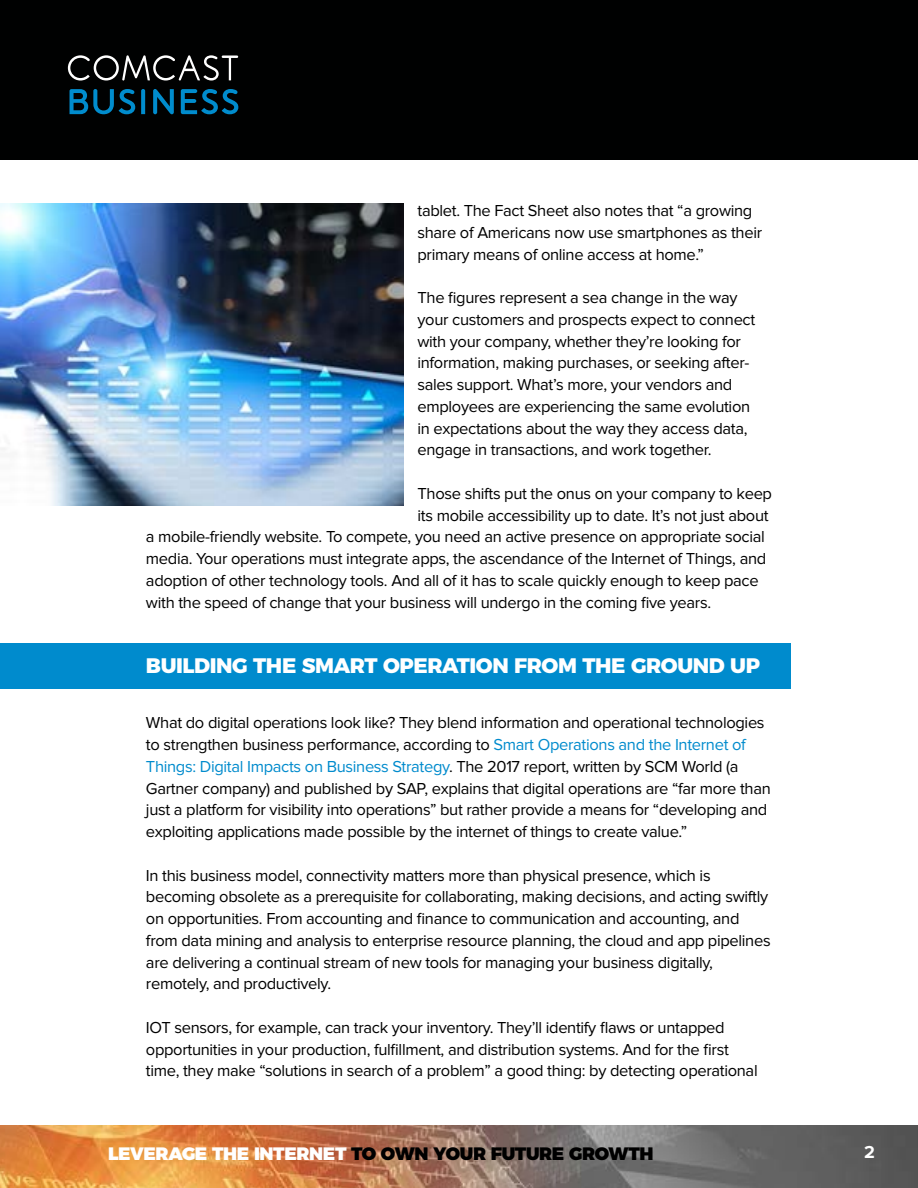
<style>
.page{position:relative;width:918px;height:1188px;background:#fff}
.page>*{position:absolute;margin:0;border:0;box-sizing:border-box;transform-origin:0 0}
.t1{font:800 21px "Montserrat";letter-spacing:-.02em;color:#fff}
.t2{font:900 18px "Montserrat";letter-spacing:-.02em;color:#000}
.t3{font:700 18px "Proxima Nova";color:#fff}
.t4{font:16.5px/21.8px "Proxima Nova";letter-spacing:-.02em;color:#000}
.s1{color:#008bcd}
.s2{color:#fff}
</style>
<div class="page">
<div style="left:0;top:0;width:918px;height:160px;background:#000101"></div>
<img style="left:0;top:1125px;width:918px;height:63px">
<svg style="left:68px;top:55px;width:151px;height:26px"></svg>
<hr style="left:222px;top:55px;width:16px;height:3px;background:#fff">
<svg style="left:141px;top:89px;width:4px;height:25px"></svg>
<svg style="left:153px;top:89px;width:21px;height:25px"></svg>
<svg style="left:70px;top:89px;width:65px;height:25px"></svg>
<svg style="left:181px;top:89px;width:57px;height:25px"></svg>
<div style="left:0;top:643px;width:790px;height:45px;background:#008bcd"></div>
<img style="left:0;top:204px;width:404px;height:301px">
<p class="t4" style="left:417px;top:200px;width:346px">tablet. The Fact Sheet also notes that “a growing share of Americans now use smartphones as their primary means of online access at home.”</p>
<p class="t4" style="left:417px;top:287px;width:339px">The figures represent a sea change in the way your customers and prospects expect to connect with your company, whether they’re looking for information, making purchases, or seeking after&shy;sales support. What’s more, your vendors and employees are experiencing the same evolution in expectations about the way they access data, engage in transactions, and work together.</p>
<p class="t4" style="left:417px;top:483px;width:356px">Those shifts put the onus on your company to keep</p>
<p class="t4" style="left:417px;top:504px;width:353px">its mobile accessibility up to date. It’s not just about</p>
<p class="t4" style="left:146px;top:526px;width:620px">a mobile-friendly website. To compete, you need an active presence on appropriate social</p>
<p class="t4" style="left:146px;top:548px;width:622px">media. Your operations must integrate apps, the ascendance of the Internet of Things, and</p>
<p class="t4" style="left:146px;top:570px;width:614px">adoption of other technology tools. And all of it has to scale quickly enough to keep pace</p>
<p class="t4" style="left:146px;top:591px;width:567px">with the speed of change that your business will undergo in the coming five years.</p>
<p class="t1" style="left:146px;top:648px;width:616px">BUILDING THE SMART OPERATION FROM THE GROUND UP</p>
<p class="t4" style="left:146px;top:712px;width:626px">What do digital operations look like? They blend information and operational technologies to strengthen business performance, according to <span class="s1">Smart Operations and the Internet of Things: Digital Impacts on Business Strategy</span>. The 2017 report, written by SCM World (a Gartner company) and published by SAP, explains that digital operations are “far more than just a platform for visibility into operations” but rather provide a means for “developing and exploiting applications made possible by the internet of things to create value.”</p>
<p class="t4" style="left:146px;top:864px;width:626px">In this business model, connectivity matters more than physical presence, which is becoming obsolete as a prerequisite for collaborating, making decisions, and acting swiftly on opportunities. From accounting and finance to communication and accounting, and from data mining and analysis to enterprise resource planning, the cloud and app pipelines are delivering a continual stream of new tools for managing your business digitally, remotely, and productively.</p>
<p class="t4" style="left:146px;top:1017px;width:613px">IOT sensors, for example, can track your inventory. They’ll identify flaws or untapped opportunities in your production, fulfillment, and distribution systems. And for the first time, they make “solutions in search of a problem” a good thing: by detecting operational</p>
<p class="t2" style="left:108px;top:1139px;width:547px"><span class="s2">LEVERAGE THE INTERNET</span> TO OWN YOUR FUTURE GROWTH</p>
<p class="t3" style="left:864px;top:1141px;width:12px">2</p>
</div>
